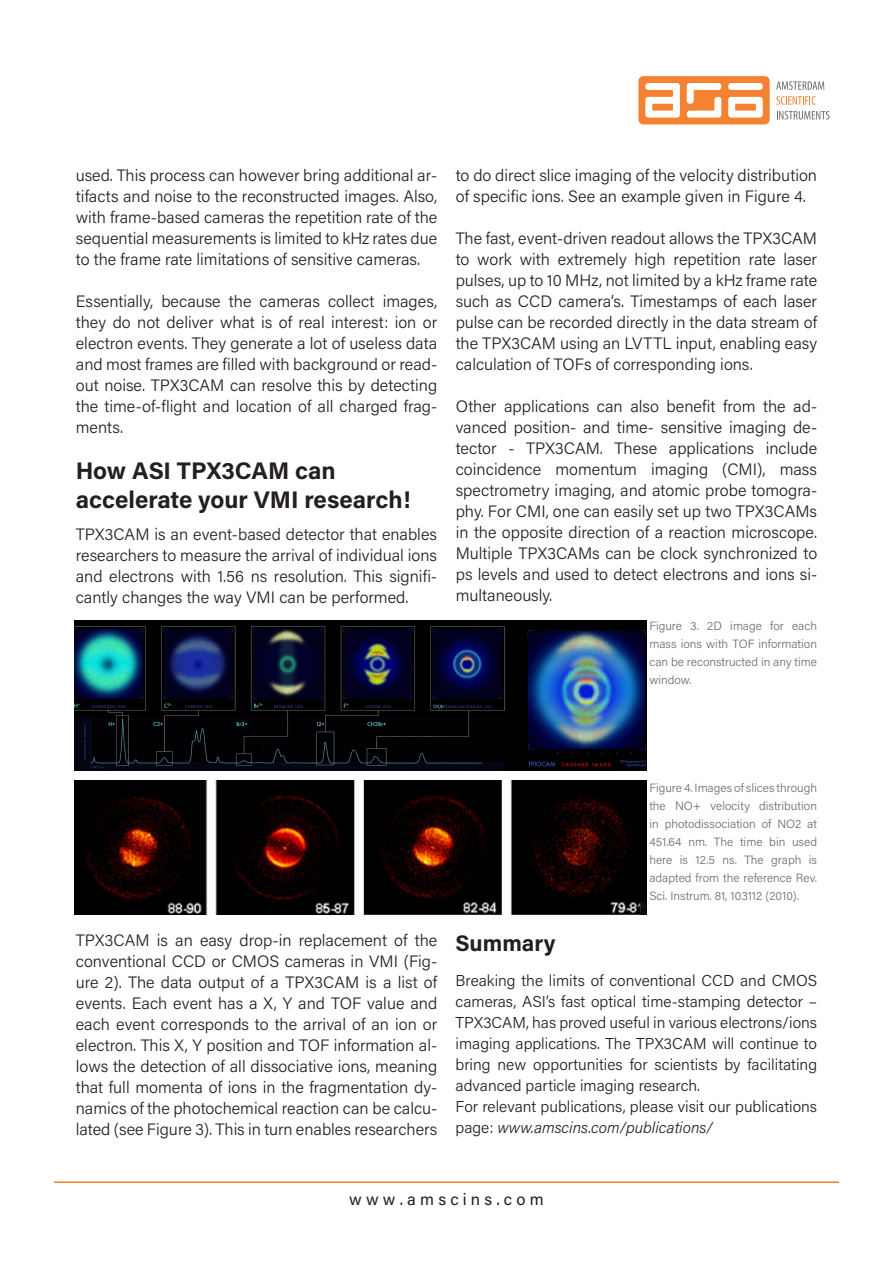
<style>
.page{position:relative;width:893px;height:1263px;background:#fff}
.page>*{position:absolute;margin:0;border:0;box-sizing:border-box;transform-origin:0 0}
.Acumin_Pro11_15_Free{font:700 24px/28.8px "Acumin Pro";color:#231f20}
.Acumin_Pro11_15_Free-2{font:700 22.5px "Acumin Pro";color:#231f20}
.t1{font:300 16.5px/21px "Acumin Pro";color:#231f20;text-align:justify}
.t2{font:16.5px "Acumin Pro";color:#231f20}
.t3{font:300 15.75px/21px "Acumin Pro";color:#231f20;text-align:justify}
.Acumin_Pro11_15_Grid{font:300 12px/18px "Acumin Pro";color:#6c6d70;text-align:justify}
.s1{font-style:italic}
</style>
<div class="page">
<img style="left:75px;top:781px;width:571px;height:134px">
<img style="left:75px;top:620px;width:571px;height:151px">
<svg style="left:638px;top:76px;width:132px;height:48px"></svg>
<svg style="left:776px;top:81px;width:48px;height:9px"></svg>
<svg style="left:776px;top:96px;width:40px;height:9px"></svg>
<svg style="left:777px;top:111px;width:52px;height:8px"></svg>
<hr style="left:54px;top:1181px;width:785px;height:2px;background:#f48232">
<p class="t1" style="left:76px;top:165px;width:363px">used. This process can however bring additional ar&shy;tifacts and noise to the reconstructed images. Also, with frame-based cameras the repetition rate of the sequential measurements is limited to kHz rates due to the frame rate limitations of sensitive cameras.</p>
<p class="t1" style="left:76px;top:291px;width:363px">Essentially, because the cameras collect images, they do not deliver what is of real interest: ion or electron events. They generate a lot of useless data and most frames are filled with background or read&shy;out noise. TPX3CAM can resolve this by detecting the time-of-flight and location of all charged frag&shy;ments.</p>
<p class="Acumin_Pro11_15_Free" style="left:76px;top:455px;width:336px">How ASI TPX3CAM can accelerate your VMI research!</p>
<p class="t1" style="left:76px;top:523px;width:363px">TPX3CAM is an event-based detector that enables researchers to measure the arrival of individual ions and electrons with 1.56 ns resolution. This signifi&shy;cantly changes the way VMI can be performed.</p>
<p class="t1" style="left:456px;top:165px;width:363px">to do direct slice imaging of the velocity distribution of specific ions. See an example given in Figure 4.</p>
<p class="t1" style="left:456px;top:228px;width:363px">The fast, event-driven readout allows the TPX3CAM to work with extremely high repetition rate laser pulses, up to 10 MHz, not limited by a kHz frame rate such as CCD camera’s. Timestamps of each laser pulse can be recorded directly in the data stream of the TPX3CAM using an LVTTL input, enabling easy calculation of TOFs of corresponding ions.</p>
<p class="t1" style="left:456px;top:396px;width:363px">Other applications can also benefit from the ad&shy;vanced position- and time- sensitive imaging de&shy;tector - TPX3CAM. These applications include coincidence momentum imaging (CMI), mass spectrometry imaging, and atomic probe tomogra&shy;phy. For CMI, one can easily set up two TPX3CAMs in the opposite direction of a reaction microscope.<br>Multiple TPX3CAMs can be clock synchronized to ps levels and used to detect electrons and ions si&shy;multaneously.</p>
<p class="Acumin_Pro11_15_Grid" style="left:649px;top:616px;width:169px">Figure 3. 2D image for each mass ions with TOF information can be reconstructed in any time window.</p>
<p class="t1" style="left:76px;top:929px;width:363px">TPX3CAM is an easy drop-in replacement of the conventional CCD or CMOS cameras in VMI (Fig&shy;ure 2). The data output of a TPX3CAM is a list of events. Each event has a X, Y and TOF value and each event corresponds to the arrival of an ion or electron. This X, Y position and TOF information al&shy;lows the detection of all dissociative ions, meaning that full momenta of ions in the fragmentation dy&shy;namics of the photochemical reaction can be calcu&shy;lated (see Figure 3). This in turn enables researchers</p>
<p class="Acumin_Pro11_15_Free-2" style="left:456px;top:927px;width:102px">Summary</p>
<p class="Acumin_Pro11_15_Grid" style="left:649px;top:778px;width:169px">Figure 4. Images of slices through the NO+ velocity distribution in photodissociation of NO2 at 451.64 nm. The time bin used here is 12.5 ns. The graph is adapted from the reference Rev.<br>Sci. Instrum. 81, 103112 (2010).</p>
<p class="t3" style="left:456px;top:969px;width:363px">Breaking the limits of conventional CCD and CMOS cameras, ASI’s fast optical time-stamping detector – TPX3CAM, has proved useful in various electrons/ions imaging applications. The TPX3CAM will continue to bring new opportunities for scientists by facilitating advanced particle imaging research.</p>
<p class="t3" style="left:456px;top:1095px;width:363px">For relevant publications, please visit our publications page: <span class="s1">www.amscins.com/publications/</span></p>
<p class="t2" style="left:349px;top:1188px;width:196px">w w w . a m s c i n s . c o m</p>
</div>
